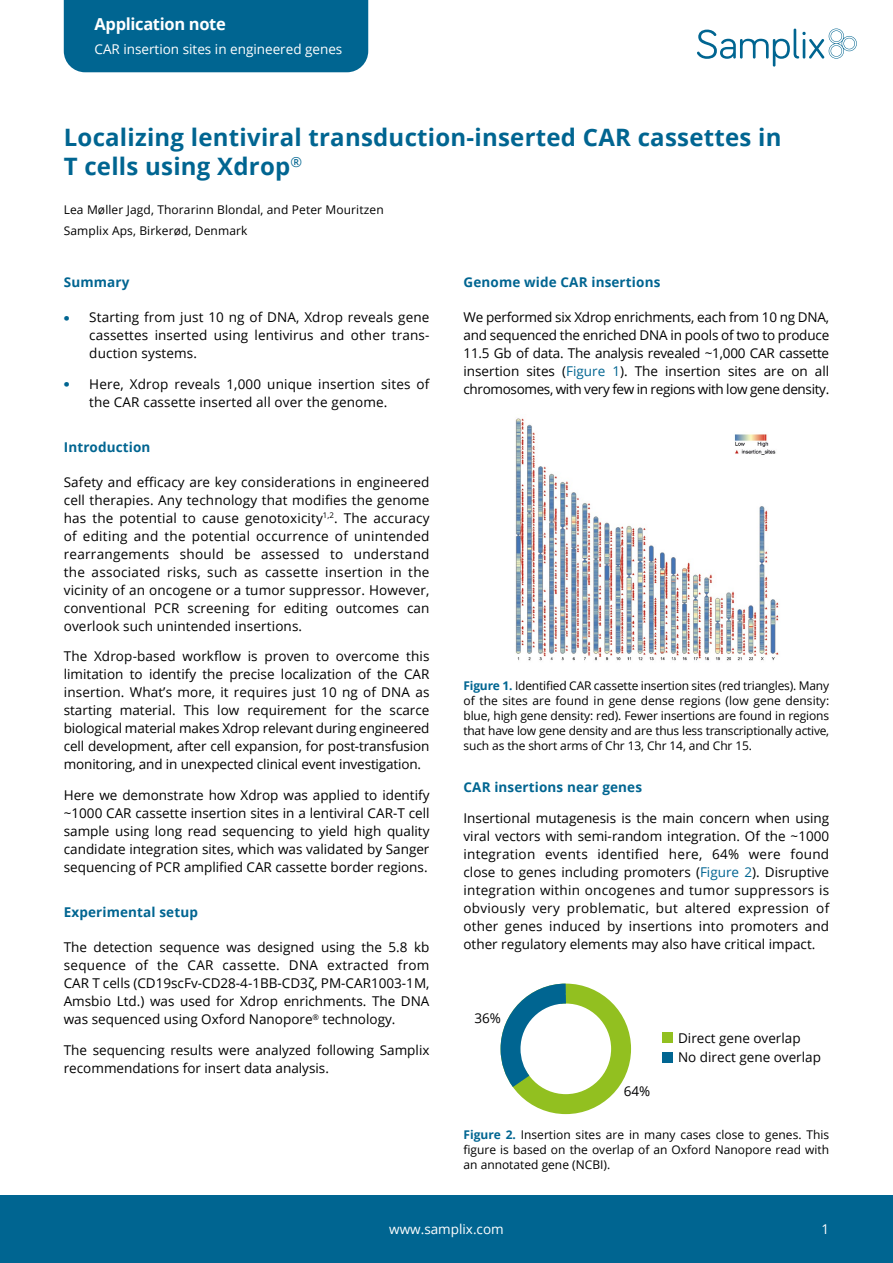
<style>
.page{position:relative;width:893px;height:1263px;background:#fff}
.page>*{position:absolute;margin:0;border:0;box-sizing:border-box;transform-origin:0 0}
.t1{font:700 24px/28.8px "Open Sans";letter-spacing:.01em;color:#006591}
.t2{font:700 16.5px "Open Sans";letter-spacing:-.02em;color:#fff}
.Copy{font:13.5px/18px "Open Sans";color:#000;text-align:justify}
.Heading_2{font:700 13.5px "Open Sans";letter-spacing:.01em;color:#006591}
.t3{font:13.5px "Open Sans";color:#fff}
.t4{font:13.5px "Open Sans";color:#020203}
.Copy-2{font:700 13.5px "Open Sans";letter-spacing:.01em;color:#006591}
.Figure_Legend_Table{font:12px/15px "Open Sans";letter-spacing:-.005em;color:#000;text-align:justify}
.Author_list{font:12px "Open Sans";letter-spacing:.01em;color:#000}
.s1{font-family:"Arial";font-weight:700;font-size:16.5px;color:#006591}
.s2{color:#006591}
.s3{font-weight:700;color:#006591}
</style>
<div class="page">
<img style="left:515px;top:418px;width:264px;height:243px">
<svg style="left:510px;top:993px;width:111px;height:111px"></svg>
<div style="left:501px;top:983px;width:130px;height:131px;border:20px solid #92c020;border-radius:50%"></div>
<svg style="left:500px;top:983px;width:86px;height:126px"></svg>
<div style="left:662px;top:1032px;width:11px;height:11px;background:#92c020"></div>
<div style="left:662px;top:1052px;width:11px;height:11px;background:#006591"></div>
<div style="left:0;top:1195px;width:893px;height:68px;background:#006591"></div>
<div style="left:64px;top:0;width:304px;height:72px;background:#006591"></div>
<svg style="left:697px;top:29px;width:160px;height:38px"></svg>
<p class="t2" style="left:94px;top:12px;width:133px">Application note</p>
<p class="t3" style="left:94px;top:40px;width:249px">CAR insertion sites in engineered genes</p>
<p class="t1" style="left:64px;top:122px;width:719px">Localizing lentiviral transduction-inserted CAR cassettes in<br>T cells using Xdrop<sup>®</sup></p>
<p class="Author_list" style="left:64px;top:202px;width:321px">Lea Møller Jagd, Thorarinn Blondal, and Peter Mouritzen</p>
<p class="Author_list" style="left:64px;top:223px;width:185px">Samplix Aps, Birkerød, Denmark</p>
<p class="Heading_2" style="left:64px;top:272px;width:67px">Summary</p>
<p class="Copy" style="left:89px;top:307px;width:342px;text-indent:-26px"><span class="s1">•</span> Starting from just 10 ng of DNA, Xdrop reveals gene cassettes inserted using lentivirus and other trans&shy;duction systems.</p>
<p class="Copy" style="left:89px;top:374px;width:342px;text-indent:-26px"><span class="s1">•</span> Here, Xdrop reveals 1,000 unique insertion sites of the CAR cassette inserted all over the genome.</p>
<p class="Heading_2" style="left:64px;top:437px;width:88px">Introduction</p>
<p class="Copy" style="left:64px;top:472px;width:367px">Safety and efficacy are key considerations in engineered cell therapies. Any technology that modifies the genome has the potential to cause genotoxicity<sup>1,2</sup>. The accuracy of editing and the potential occurrence of unintended rearrangements should be assessed to understand the associated risks, such as cassette insertion in the vicinity of an oncogene or a tumor suppressor. However, conventional PCR screening for editing outcomes can overlook such unintended insertions.</p>
<p class="Copy" style="left:64px;top:647px;width:367px">The Xdrop-based workflow is proven to overcome this limitation to identify the precise localization of the CAR insertion. What’s more, it requires just 10 ng of DNA as starting material. This low requirement for the scarce biological material makes Xdrop relevant during engineered cell development, after cell expansion, for post-transfusion monitoring, and in unexpected clinical event investigation.</p>
<p class="Copy" style="left:64px;top:786px;width:367px">Here we demonstrate how Xdrop was applied to identify ~1000 CAR cassette insertion sites in a lentiviral CAR-T cell sample using long read sequencing to yield high quality candidate integration sites, which was validated by Sanger sequencing of PCR amplified CAR cassette border regions.</p>
<p class="Heading_2" style="left:64px;top:903px;width:136px">Experimental setup</p>
<p class="Copy" style="left:64px;top:938px;width:367px">The detection sequence was designed using the 5.8 kb sequence of the CAR cassette. DNA extracted from CAR T cells (CD19scFv-CD28-4-1BB-CD3ζ, PM-CAR1003-1M, Amsbio Ltd.) was used for Xdrop enrichments. The DNA was sequenced using Oxford Nanopore<sup>®</sup> technology.</p>
<p class="Copy" style="left:64px;top:1041px;width:367px">The sequencing results were analyzed following Samplix recommendations for insert data analysis.</p>
<p class="Heading_2" style="left:463px;top:272px;width:198px">Genome wide CAR insertions</p>
<p class="Copy" style="left:463px;top:307px;width:367px">We performed six Xdrop enrichments, each from 10 ng DNA, and sequenced the enriched DNA in pools of two to produce 11.5 Gb of data. The analysis revealed ~1,000 CAR cassette insertion sites (<span class="s2">Figure 1</span>). The insertion sites are on all chromosomes, with very few in regions with low gene density.</p>
<p class="Figure_Legend_Table" style="left:463px;top:678px;width:367px"><span class="s3">Figure 1.</span> Identified CAR cassette insertion sites (red triangles). Many of the sites are found in gene dense regions (low gene density: blue, high gene density: red). Fewer insertions are found in regions that have low gene density and are thus less transcriptionally active, such as the short arms of Chr 13, Chr 14, and Chr 15.</p>
<p class="Copy-2" style="left:463px;top:777px;width:180px">CAR insertions near genes</p>
<p class="Copy" style="left:463px;top:808px;width:367px">Insertional mutagenesis is the main concern when using viral vectors with semi-random integration. Of the ~1000 integration events identified here, 64% were found close to genes including promoters (<span class="s2">Figure 2</span>). Disruptive integration within oncogenes and tumor suppressors is obviously very problematic, but altered expression of other genes induced by insertions into promoters and other regulatory elements may also have critical impact.</p>
<p class="t4" style="left:474px;top:1009px;width:28px">36%</p>
<p class="t4" style="left:678px;top:1028px;width:124px">Direct gene overlap</p>
<p class="t4" style="left:678px;top:1048px;width:144px">No direct gene overlap</p>
<p class="t4" style="left:624px;top:1082px;width:28px">64%</p>
<p class="Figure_Legend_Table" style="left:463px;top:1127px;width:367px"><span class="s3">Figure 2.</span> Insertion sites are in many cases close to genes. This figure is based on the overlap of an Oxford Nanopore read with an annotated gene (NCBI).</p>
<p class="t3" style="left:389px;top:1220px;width:116px">www.samplix.com</p>
<p class="t3" style="left:821px;top:1220px;width:9px">1</p>
</div>
